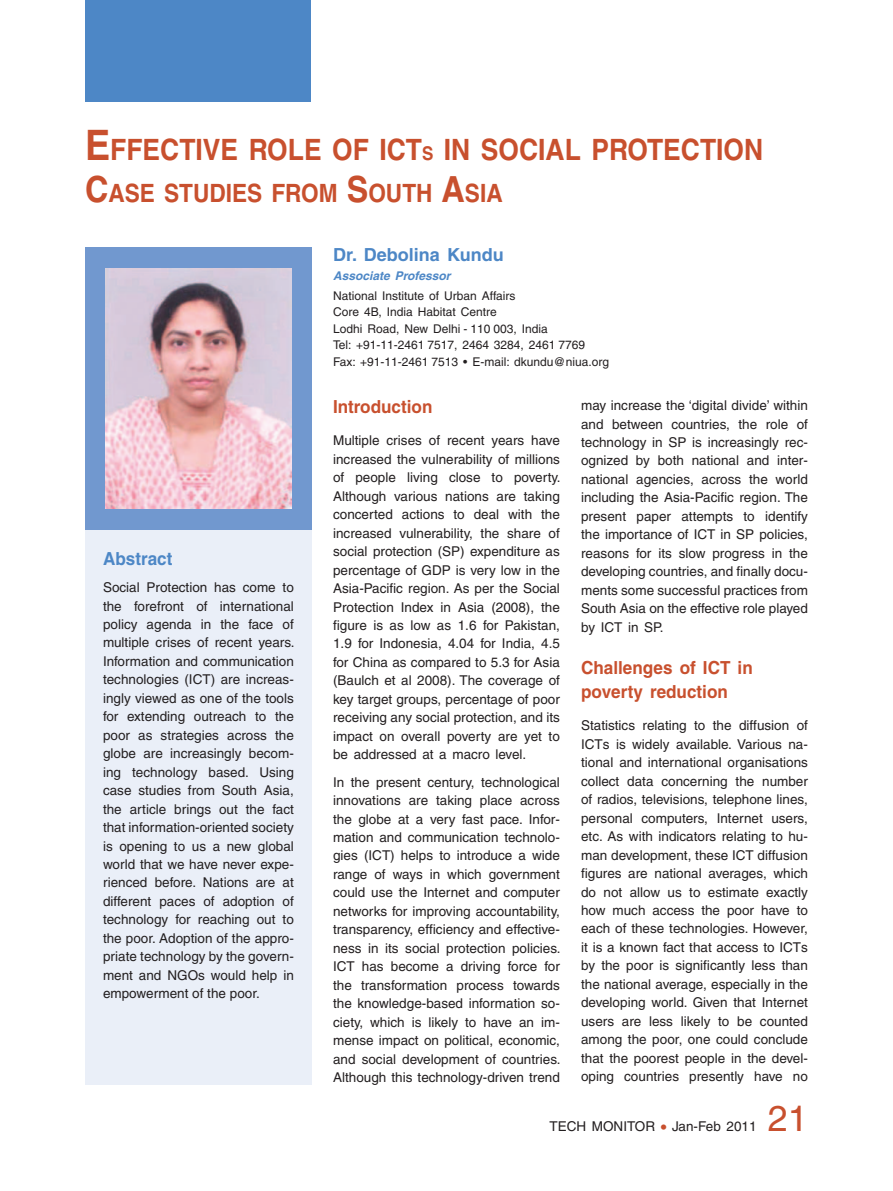
<style>
.page{position:relative;width:893px;height:1191px;background:#fff}
.page>*{position:absolute;margin:0;border:0;box-sizing:border-box;transform-origin:0 0}
.t1{font:36px "Helvetica";color:#c8502e}
.t2{font:700 29.4px "Helvetica";color:#c8502e;scale:.9 1}
.t3{font:700 25.2px "Helvetica";color:#c8502e;scale:.9 1}
.t4{font:700 18px/24.5px "Helvetica";color:#c8502e;scale:.95 1}
.t5{font:700 18px "Helvetica";color:#4d87c6}
.t6{font:700 18px "Helvetica";color:#4d87c6;scale:.95 1}
.t7{font:13.5px/18.5px "Helvetica";color:#231f20;text-align:justify}
.t8{font:12px/16.5px "Helvetica";color:#231f20}
.t9{font:italic 700 12px "Helvetica";color:#4d87c6}
.s1{font-size:42px}
.s2{font-size:18.9px}
.s3{font-size:36px}
.s4{font-size:16.5px;color:#c8502e}
</style>
<div class="page">
<div style="left:85px;top:0;width:226px;height:102px;background:#4d87c6"></div>
<div style="left:85px;top:251px;width:227px;height:833px;background:#eaeff8"></div>
<div style="left:85px;top:247px;width:227px;height:283px;background:#7198cf"></div>
<img style="left:106px;top:268px;width:185px;height:240px">
<h2 class="t2" style="left:85px;top:132px;width:755px"><span class="s1">E</span> FFECTIVE ROLE OF ICT<span class="s2">S</span> IN SOCIAL PROTECTION</h2>
<h3 class="t3" style="left:85px;top:178px;width:466px"><span class="s3">C</span>ASE STUDIES FROM <span class="s3">S</span>OUTH <span class="s3">A</span>SIA</h3>
<h3 class="t6" style="left:103px;top:547px;width:75px">Abstract</h3>
<p class="t7" style="left:103px;top:578px;width:193px">Social Protection has come to the forefront of international policy agenda in the face of multiple crises of recent years.<br>Information and communication technologies (ICT) are increas&shy;ingly viewed as one of the tools for extending outreach to the poor as strategies across the globe are increasingly becom&shy;ing technology based. Using case studies from South Asia, the article brings out the fact that information-oriented society is opening to us a new global world that we have never expe&shy;rienced before. Nations are at different paces of adoption of technology for reaching out to the poor. Adoption of the appro&shy;priate technology by the govern&shy;ment and NGOs would help in empowerment of the poor.</p>
<h3 class="t5" style="left:333px;top:243px;width:172px">Dr. Debolina Kundu</h3>
<p class="t9" style="left:333px;top:269px;width:119px">Associate Professor</p>
<p class="t8" style="left:333px;top:287px;width:278px">National Institute of Urban Affairs<br>Core 4B, India Habitat Centre<br>Lodhi Road, New Delhi - 110 003, India<br>Tel: +91-11-2461 7517, 2464 3284, 2461 7769<br>Fax: +91-11-2461 7513 • E-mail: dkundu@niua.org</p>
<h3 class="t4" style="left:333px;top:394px;width:106px">Introduction</h3>
<p class="t7" style="left:333px;top:431px;width:229px">Multiple crises of recent years have increased the vulnerability of millions of people living close to poverty.<br>Although various nations are taking concerted actions to deal with the increased vulnerability, the share of social protection (SP) expenditure as percentage of GDP is very low in the Asia-Pacific region. As per the Social Protection Index in Asia (2008), the figure is as low as 1.6 for Pakistan, 1.9 for Indonesia, 4.04 for India, 4.5 for China as compared to 5.3 for Asia (Baulch et al 2008). The coverage of key target groups, percentage of poor receiving any social protection, and its impact on overall poverty are yet to be addressed at a macro level.</p>
<p class="t7" style="left:333px;top:772px;width:229px">In the present century, technological innovations are taking place across the globe at a very fast pace. Infor&shy;mation and communication technolo&shy;gies (ICT) helps to introduce a wide range of ways in which government could use the Internet and computer networks for improving accountability, transparency, efficiency and effective&shy;ness in its social protection policies.<br>ICT has become a driving force for the transformation process towards the knowledge-based information so&shy;ciety, which is likely to have an im&shy;mense impact on political, economic, and social development of countries.<br>Although this technology-driven trend</p>
<p class="t7" style="left:581px;top:396px;width:228px">may increase the ‘digital divide’ within and between countries, the role of technology in SP is increasingly rec&shy;ognized by both national and inter&shy;national agencies, across the world including the Asia-Pacific region. The present paper attempts to identify the importance of ICT in SP policies, reasons for its slow progress in the developing countries, and finally docu&shy;ments some successful practices from South Asia on the effective role played by ICT in SP.</p>
<h3 class="t4" style="left:581px;top:655px;width:182px">Challenges of ICT in poverty reduction</h3>
<p class="t7" style="left:581px;top:716px;width:228px">Statistics relating to the diffusion of ICTs is widely available. Various na&shy;tional and international organisations collect data concerning the number of radios, televisions, telephone lines, personal computers, Internet users, etc. As with indicators relating to hu&shy;man development, these ICT diffusion figures are national averages, which do not allow us to estimate exactly how much access the poor have to each of these technologies. However, it is a known fact that access to ICTs by the poor is significantly less than the national average, especially in the developing world. Given that Internet users are less likely to be counted among the poor, one could conclude that the poorest people in the devel&shy;oping countries presently have no</p>
<p class="t7" style="left:549px;top:1117px;width:19px">Tech</p>
<p class="t7" style="left:592px;top:1117px;width:21px">Monitor</p>
<p class="t7" style="left:661px;top:1117px;width:97px"><span class="s4">•</span> Jan-Feb 2011</p>
<h1 class="t1" style="left:768px;top:1097px;width:42px">21</h1>
</div>
